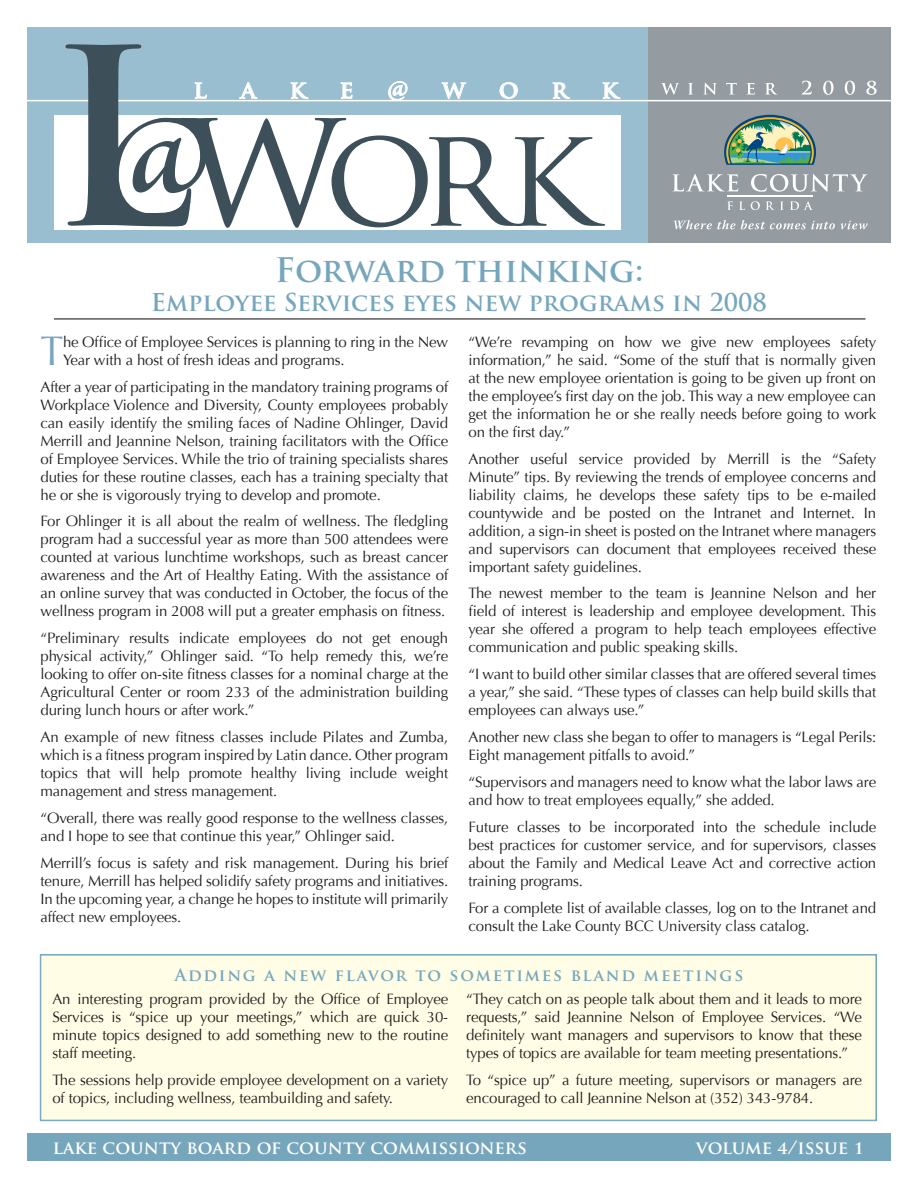
<style>
.page{position:relative;width:918px;height:1188px;background:#fff}
.page>*{position:absolute;margin:0;border:0;box-sizing:border-box;transform-origin:0 0}
.t1{font:41.25px "Optima";color:#76a6bc}
.t2{font:700 33px "Trajan Pro";color:#76a6bc}
.t3{font:700 24px "Trajan Pro";color:#76a6bc}
.t4{font:700 24px "Trajan Pro";color:#fff}
.t5{font:700 18px "Trajan Pro";color:#fff}
.t6{font:700 16.5px "Trajan Pro";letter-spacing:.11em;color:#76a6bc}
.t7{font:15px/18px "Optima";letter-spacing:-.01em;color:#231f20;text-align:justify}
.s1{font-size:21px}
</style>
<div class="page">
<div style="left:648px;top:27px;width:243px;height:74px;background:#959ca1"></div>
<div style="left:648px;top:101px;width:243px;height:142px;background:#959ca1"></div>
<div style="left:27px;top:27px;width:621px;height:74px;background:#99bed0"></div>
<svg style="left:239px;top:82px;width:19px;height:17px"></svg>
<svg style="left:290px;top:82px;width:19px;height:17px"></svg>
<svg style="left:340px;top:82px;width:13px;height:17px"></svg>
<svg style="left:388px;top:81px;width:20px;height:19px"></svg>
<svg style="left:441px;top:82px;width:26px;height:17px"></svg>
<svg style="left:499px;top:82px;width:19px;height:17px"></svg>
<svg style="left:552px;top:82px;width:18px;height:17px"></svg>
<svg style="left:602px;top:82px;width:19px;height:17px"></svg>
<div style="left:27px;top:1134px;width:864px;height:27px;background:#76a6bc"></div>
<svg style="left:674px;top:220px;width:61px;height:10px"></svg>
<svg style="left:741px;top:220px;width:127px;height:10px"></svg>
<svg style="left:724px;top:115px;width:92px;height:50px"></svg>
<svg style="left:672px;top:174px;width:66px;height:17px"></svg>
<svg style="left:751px;top:174px;width:117px;height:18px"></svg>
<svg style="left:727px;top:201px;width:6px;height:9px"></svg>
<svg style="left:739px;top:201px;width:6px;height:9px"></svg>
<svg style="left:751px;top:201px;width:9px;height:9px"></svg>
<svg style="left:766px;top:201px;width:18px;height:9px"></svg>
<svg style="left:790px;top:201px;width:23px;height:9px"></svg>
<hr style="left:727px;top:196px;width:86px;height:1px;background:#fff">
<div style="left:27px;top:101px;width:621px;height:142px;background:#99bed0"></div>
<div style="left:54px;top:115px;width:567px;height:115px;background:#fff"></div>
<hr style="left:27px;top:100px;width:864px;height:1px;background:#fff">
<svg style="left:207px;top:118px;width:398px;height:110px"></svg>
<svg style="left:65px;top:44px;width:142px;height:182px"></svg>
<hr style="left:54px;top:318px;width:812px;height:2px;background:#231f20">
<div style="left:40px;top:954px;width:837px;height:167px;background:#fffde5"></div>
<h3 class="t4" style="left:194px;top:75px;width:15px">l</h3>
<h3 class="t4" style="left:241px;top:75px;width:17px">a</h3>
<h3 class="t4" style="left:290px;top:75px;width:18px">k</h3>
<h3 class="t4" style="left:340px;top:75px;width:15px">e</h3>
<h3 class="t4" style="left:387px;top:75px;width:23px">@</h3>
<h3 class="t4" style="left:442px;top:75px;width:24px">w</h3>
<h3 class="t4" style="left:499px;top:75px;width:21px">o</h3>
<h3 class="t4" style="left:552px;top:75px;width:18px">r</h3>
<h3 class="t4" style="left:602px;top:75px;width:18px">k</h3>
<p class="t5" style="left:662px;top:77px;width:218px">winter <span class="s1">2008</span></p>
<h2 class="t2" style="left:275px;top:250px;width:370px">Forward thinking:</h2>
<h3 class="t3" style="left:151px;top:288px;width:618px">Employee Services eyes new programs in 2008</h3>
<h1 class="t1" style="left:40px;top:327px;width:24px">T</h1>
<p class="t7" style="left:63px;top:333px;width:387px">he Office of Employee Services is planning to ring in the New<br>Year with a host of fresh ideas and programs.</p>
<p class="t7" style="left:41px;top:378px;width:409px">After a year of participating in the mandatory training programs of Workplace Violence and Diversity, County employees probably can easily identify the smiling faces of Nadine Ohlinger, David Merrill and Jeannine Nelson, training facilitators with the Office of Employee Services. While the trio of training specialists shares duties for these routine classes, each has a training specialty that he or she is vigorously trying to develop and promote.</p>
<p class="t7" style="left:41px;top:513px;width:409px">For Ohlinger it is all about the realm of wellness. The fledgling program had a successful year as more than 500 attendees were counted at various lunchtime workshops, such as breast cancer awareness and the Art of Healthy Eating. With the assistance of an online survey that was conducted in October, the focus of the wellness program in 2008 will put a greater emphasis on fitness.</p>
<p class="t7" style="left:41px;top:629px;width:409px">“Preliminary results indicate employees do not get enough physical activity,” Ohlinger said. “To help remedy this, we’re looking to offer on-site fitness classes for a nominal charge at the Agricultural Center or room 233 of the administration building during lunch hours or after work.”</p>
<p class="t7" style="left:41px;top:728px;width:409px">An example of new fitness classes include Pilates and Zumba, which is a fitness program inspired by Latin dance. Other program topics that will help promote healthy living include weight management and stress management.</p>
<p class="t7" style="left:41px;top:809px;width:409px">“Overall, there was really good response to the wellness classes, and I hope to see that continue this year,” Ohlinger said.</p>
<p class="t7" style="left:41px;top:854px;width:409px">Merrill’s focus is safety and risk management. During his brief tenure, Merrill has helped solidify safety programs and initiatives.<br>In the upcoming year, a change he hopes to institute will primarily affect new employees.</p>
<p class="t7" style="left:469px;top:333px;width:409px">“We’re revamping on how we give new employees safety information,” he said. “Some of the stuff that is normally given at the new employee orientation is going to be given up front on the employee’s first day on the job. This way a new employee can get the information he or she really needs before going to work on the first day.”</p>
<p class="t7" style="left:469px;top:450px;width:409px">Another useful service provided by Merrill is the “Safety Minute” tips. By reviewing the trends of employee concerns and liability claims, he develops these safety tips to be e-mailed countywide and be posted on the Intranet and Internet. In addition, a sign-in sheet is posted on the Intranet where managers and supervisors can document that employees received these important safety guidelines.</p>
<p class="t7" style="left:469px;top:585px;width:409px">The newest member to the team is Jeannine Nelson and her field of interest is leadership and employee development. This year she offered a program to help teach employees effective communication and public speaking skills.</p>
<p class="t7" style="left:469px;top:665px;width:409px">“I want to build other similar classes that are offered several times a year,” she said. “These types of classes can help build skills that employees can always use.”</p>
<p class="t7" style="left:469px;top:728px;width:409px">Another new class she began to offer to managers is “Legal Perils:<br>Eight management pitfalls to avoid.”</p>
<p class="t7" style="left:469px;top:773px;width:409px">“Supervisors and managers need to know what the labor laws are and how to treat employees equally,” she added.</p>
<p class="t7" style="left:469px;top:818px;width:409px">Future classes to be incorporated into the schedule include best practices for customer service, and for supervisors, classes about the Family and Medical Leave Act and corrective action training programs.</p>
<p class="t7" style="left:469px;top:899px;width:409px">For a complete list of available classes, log on to the Intranet and consult the Lake County BCC University class catalog.</p>
<p class="t6" style="left:175px;top:964px;width:570px">Adding a new flavor to sometimes bland meetings</p>
<p class="t7" style="left:52px;top:990px;width:397px">An interesting program provided by the Office of Employee Services is “spice up your meetings,” which are quick 30- minute topics designed to add something new to the routine staff meeting.</p>
<p class="t7" style="left:52px;top:1071px;width:397px">The sessions help provide employee development on a variety of topics, including wellness, teambuilding and safety.</p>
<p class="t7" style="left:466px;top:990px;width:397px">“They catch on as people talk about them and it leads to more requests,” said Jeannine Nelson of Employee Services. “We definitely want managers and supervisors to know that these types of topics are available for team meeting presentations.”</p>
<p class="t7" style="left:466px;top:1071px;width:397px">To “spice up” a future meeting, supervisors or managers are encouraged to call Jeannine Nelson at (352) 343-9784.</p>
<p class="t5" style="left:53px;top:1136px;width:475px">lake county board of county commissioners</p>
<p class="t5" style="left:696px;top:1136px;width:169px">volume 4/issue 1</p>
</div>
